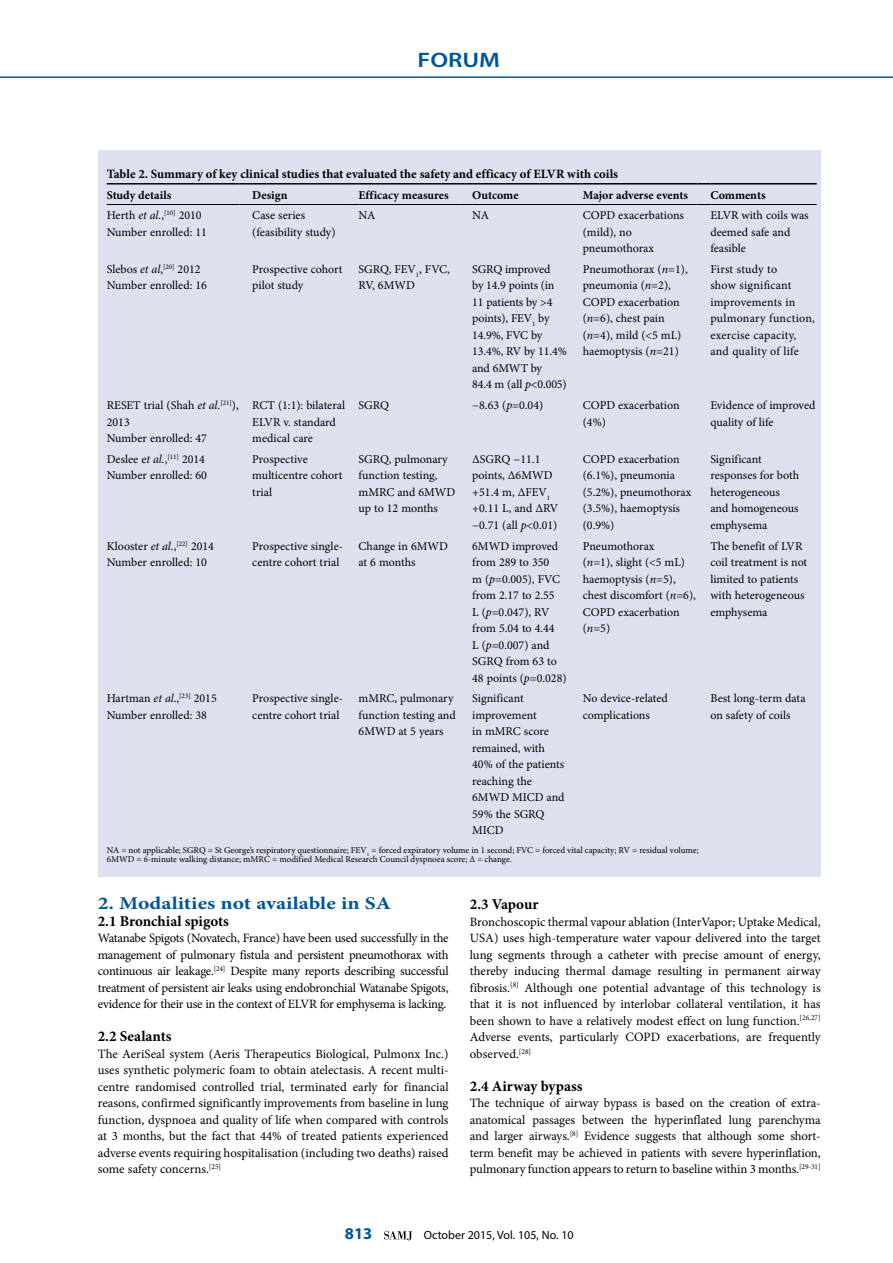
<style>
.page{position:relative;width:893px;height:1263px;background:#fff}
.page>*{position:absolute;margin:0;border:0;box-sizing:border-box;transform-origin:0 0}
.t1{font:600 21px "Myriad Pro";color:#005596;scale:1.2 1}
.t2{font:700 18px "Minion Pro";color:#005596;scale:1.2 1}
.t3{font:700 16.5px "Myriad Pro";color:#005596}
.t4{font:700 15px "Minion Pro";color:#000}
.t5{font:12.75px/16.5px "Minion Pro";letter-spacing:-.01em;color:#000;text-align:justify}
.t6{font:700 12.75px "Minion Pro";color:#000}
.t7{font:12px/16.5px "Minion Pro";color:#000}
.t8{font:12px/16.5px "Minion Pro";letter-spacing:.02em;color:#000}
.t9{font:700 12px "Minion Pro";color:#000}
.t10{font:12px "Myriad Pro";color:#000}
.t11{font:9px/9px "Minion Pro";color:#000}
.s1{font-style:italic}
</style>
<div class="page">
<hr style="left:0;top:76px;width:893px;height:2px;background:#005596">
<svg style="left:384px;top:1231px;width:28px;height:9px"></svg>
<div style="left:98px;top:150px;width:723px;height:726px;background:#dde1ef"></div>
<hr style="left:107px;top:183px;width:133px;height:2px;background:#000">
<svg style="left:240px;top:183px;width:12px;height:2px"></svg>
<hr style="left:252px;top:183px;width:94px;height:2px;background:#000">
<svg style="left:346px;top:183px;width:13px;height:2px"></svg>
<hr style="left:359px;top:183px;width:100px;height:2px;background:#000">
<svg style="left:459px;top:183px;width:13px;height:2px"></svg>
<hr style="left:472px;top:183px;width:98px;height:2px;background:#000">
<svg style="left:570px;top:183px;width:13px;height:2px"></svg>
<hr style="left:583px;top:183px;width:115px;height:2px;background:#000">
<svg style="left:698px;top:183px;width:12px;height:2px"></svg>
<hr style="left:710px;top:183px;width:107px;height:2px;background:#000">
<hr style="left:107px;top:204px;width:133px;height:1px;background:#000">
<svg style="left:240px;top:204px;width:12px;height:1px"></svg>
<hr style="left:252px;top:204px;width:94px;height:1px;background:#000">
<svg style="left:346px;top:204px;width:13px;height:1px"></svg>
<hr style="left:359px;top:204px;width:100px;height:1px;background:#000">
<svg style="left:459px;top:204px;width:13px;height:1px"></svg>
<hr style="left:472px;top:204px;width:98px;height:1px;background:#000">
<svg style="left:570px;top:204px;width:13px;height:1px"></svg>
<hr style="left:583px;top:204px;width:115px;height:1px;background:#000">
<svg style="left:698px;top:204px;width:12px;height:1px"></svg>
<hr style="left:710px;top:204px;width:107px;height:1px;background:#000">
<h1 class="t1" style="left:418px;top:47px;width:70px">FORUM</h1>
<p class="t6" style="left:107px;top:165px;width:513px">Table 2. Summary of key clinical studies that evaluated the safety and efficacy of ELVR with coils</p>
<p class="t9" style="left:107px;top:186px;width:66px">Study details</p>
<p class="t9" style="left:252px;top:186px;width:37px">Design</p>
<p class="t9" style="left:359px;top:186px;width:92px">Efficacy measures</p>
<p class="t9" style="left:472px;top:186px;width:48px">Outcome</p>
<p class="t9" style="left:583px;top:186px;width:107px">Major adverse events</p>
<p class="t9" style="left:710px;top:186px;width:57px">Comments</p>
<p class="t7" style="left:107px;top:207px;width:102px">Herth <span class="s1">et al.</span>,<sup>[10]</sup> 2010<br>Number enrolled: 11</p>
<p class="t7" style="left:252px;top:207px;width:85px">Case series (feasibility study)</p>
<p class="t7" style="left:359px;top:207px;width:18px">NA</p>
<p class="t7" style="left:472px;top:207px;width:18px">NA</p>
<p class="t7" style="left:583px;top:207px;width:103px">COPD exacerbations (mild), no pneumothorax</p>
<p class="t7" style="left:710px;top:207px;width:100px">ELVR with coils was deemed safe and feasible</p>
<p class="t7" style="left:107px;top:261px;width:102px">Slebos <span class="s1">et al</span>,<sup>[20]</sup> 2012<br>Number enrolled: 16</p>
<p class="t7" style="left:252px;top:261px;width:92px">Prospective cohort pilot study</p>
<p class="t7" style="left:359px;top:261px;width:93px">SGRQ, FEV<sub>1</sub>, FVC,<br>RV, 6MWD</p>
<p class="t7" style="left:472px;top:261px;width:96px">SGRQ improved<br>by 14.9 points (in<br>11 patients by &gt;4 points), FEV<sub>1</sub> by<br>14.9%, FVC by<br>13.4%, RV by 11.4% and 6MWT by<br>84.4 m (all <span class="s1">p</span>&lt;0.005)</p>
<p class="t7" style="left:583px;top:261px;width:106px">Pneumothorax (<span class="s1">n</span>=1), pneumonia (<span class="s1">n</span>=2),<br>COPD exacerbation (<span class="s1">n</span>=6), chest pain (<span class="s1">n</span>=4), mild (&lt;5 mL) haemoptysis (<span class="s1">n</span>=21)</p>
<p class="t8" style="left:710px;top:261px;width:106px">First study to<br>show significant improvements in pulmonary function, exercise capacity, and quality of life</p>
<p class="t7" style="left:107px;top:397px;width:134px">RESET trial (Shah <span class="s1">et al</span>.<sup>[21]</sup>),<br>2013<br>Number enrolled: 47</p>
<p class="t7" style="left:252px;top:397px;width:94px">RCT (1:1): bilateral<br>ELVR v. standard medical care</p>
<p class="t7" style="left:359px;top:397px;width:32px">SGRQ</p>
<p class="t7" style="left:472px;top:397px;width:73px">−8.63 (<span class="s1">p</span>=0.04)</p>
<p class="t7" style="left:583px;top:397px;width:98px">COPD exacerbation (4%)</p>
<p class="t7" style="left:710px;top:397px;width:107px">Evidence of improved quality of life</p>
<p class="t7" style="left:107px;top:451px;width:102px">Deslee e<span class="s1">t al.</span>,<sup>[11]</sup> 2014<br>Number enrolled: 60</p>
<p class="t7" style="left:252px;top:451px;width:92px">Prospective multicentre cohort trial</p>
<p class="t7" style="left:359px;top:451px;width:98px">SGRQ, pulmonary function testing, mMRC and 6MWD up to 12 months</p>
<p class="t7" style="left:472px;top:451px;width:88px">ΔSGRQ −11.1 points, Δ6MWD +51.4 m, ΔFEV<sub>1 </sub>+0.11 L, and ΔRV −0.71 (all <span class="s1">p</span>&lt;0.01)</p>
<p class="t7" style="left:583px;top:451px;width:110px">COPD exacerbation (6.1%), pneumonia (5.2%), pneumothorax (3.5%), haemoptysis (0.9%)</p>
<p class="t7" style="left:710px;top:451px;width:90px">Significant responses for both heterogeneous and homogeneous emphysema</p>
<p class="t7" style="left:107px;top:538px;width:109px">Klooster <span class="s1">et al.</span>,<sup>[22]</sup> 2014<br>Number enrolled: 10</p>
<p class="t7" style="left:252px;top:538px;width:92px">Prospective single&shy;centre cohort trial</p>
<p class="t7" style="left:359px;top:538px;width:91px">Change in 6MWD at 6 months</p>
<p class="t7" style="left:472px;top:538px;width:96px">6MWD improved from 289 to 350<br>m (<span class="s1">p</span>=0.005), FVC from 2.17 to 2.55<br>L (<span class="s1">p</span>=0.047), RV from 5.04 to 4.44<br>L (<span class="s1">p</span>=0.007) and<br>SGRQ from 63 to<br>48 points (<span class="s1">p</span>=0.028)</p>
<p class="t7" style="left:583px;top:538px;width:115px">Pneumothorax<br>(<span class="s1">n</span>=1), slight (&lt;5 mL) haemoptysis (<span class="s1">n</span>=5), chest discomfort (<span class="s1">n</span>=6),<br>COPD exacerbation (<span class="s1">n</span>=5)</p>
<p class="t7" style="left:710px;top:538px;width:98px">The benefit of LVR coil treatment is not limited to patients with heterogeneous emphysema</p>
<p class="t7" style="left:107px;top:690px;width:112px">Hartman <span class="s1">et al</span>.,<sup>[23]</sup> 2015<br>Number enrolled: 38</p>
<p class="t7" style="left:252px;top:690px;width:92px">Prospective single&shy;centre cohort trial</p>
<p class="t7" style="left:359px;top:690px;width:99px">mMRC, pulmonary function testing and<br>6MWD at 5 years</p>
<p class="t7" style="left:472px;top:690px;width:94px">Significant improvement<br>in mMRC score remained, with<br>40% of the patients reaching the<br>6MWD MICD and<br>59% the SGRQ<br>MICD</p>
<p class="t7" style="left:583px;top:690px;width:87px">No device-related complications</p>
<p class="t7" style="left:710px;top:690px;width:97px">Best long-term data on safety of coils</p>
<p class="t11" style="left:107px;top:846px;width:593px">NA = not applicable; SGRQ = St George’s respiratory questionnaire; FEV<sub>1</sub> = forced expiratory volume in 1 second; FVC = forced vital capacity; RV = residual volume;<br>6MWD = 6-minute walking distance; mMRC = modified Medical Research Council dyspnoea score; Δ = change.</p>
<h2 class="t2" style="left:98px;top:891px;width:246px">2. Modalities not available in SA</h2>
<p class="t4" style="left:98px;top:910px;width:133px">2.1 Bronchial spigots</p>
<p class="t5" style="left:98px;top:930px;width:352px">Watanabe Spigots (Novatech, France) have been used successfully in the management of pulmonary fistula and persistent pneumothorax with continuous air leakage.<sup>[24]</sup> Despite many reports describing successful treatment of persistent air leaks using endobronchial Watanabe Spigots, evidence for their use in the context of ELVR for emphysema is lacking.</p>
<p class="t4" style="left:98px;top:1026px;width:75px">2.2 Sealants</p>
<p class="t5" style="left:98px;top:1045px;width:352px">The AeriSeal system (Aeris Therapeutics Biological, Pulmonx Inc.) uses synthetic polymeric foam to obtain atelectasis. A recent multi&shy;centre randomised controlled trial, terminated early for financial reasons, confirmed significantly improvements from baseline in lung function, dyspnoea and quality of life when compared with controls at 3 months, but the fact that 44% of treated patients experienced adverse events requiring hospitalisation (including two deaths) raised some safety concerns.<sup>[25]</sup></p>
<p class="t4" style="left:470px;top:894px;width:70px">2.3 Vapour</p>
<p class="t5" style="left:470px;top:913px;width:352px">Bronchoscopic thermal vapour ablation (InterVapor; Uptake Medical, USA) uses high-temperature water vapour delivered into the target lung segments through a catheter with precise amount of energy, thereby inducing thermal damage resulting in permanent airway fibrosis.<sup>[8]</sup> Although one potential advantage of this technology is that it is not influenced by interlobar collateral ventilation, it has been shown to have a relatively modest effect on lung function.<sup>[26,27] </sup>Adverse events, particularly COPD exacerbations, are frequently observed.<sup>[28]</sup></p>
<p class="t4" style="left:470px;top:1075px;width:114px">2.4 Airway bypass</p>
<p class="t5" style="left:470px;top:1095px;width:352px">The technique of airway bypass is based on the creation of extra&shy;anatomical passages between the hyperinflated lung parenchyma and larger airways.<sup>[8]</sup> Evidence suggests that although some short&shy;term benefit may be achieved in patients with severe hyperinflation, pulmonary function appears to return to baseline within 3 months.<sup>[29-31]</sup></p>
<h3 class="t3" style="left:345px;top:1223px;width:29px">813</h3>
<p class="t10" style="left:424px;top:1228px;width:151px">October 2015, Vol. 105, No. 10</p>
</div>
